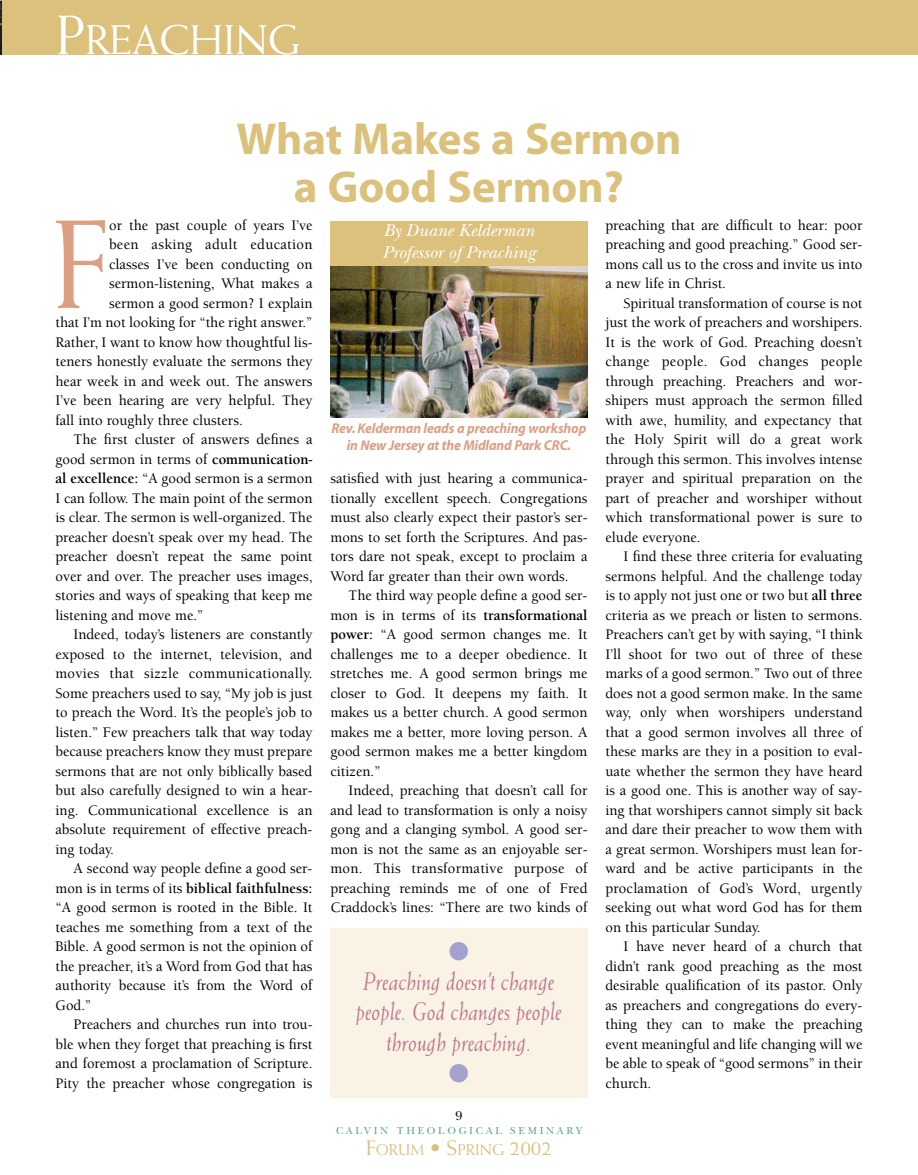
<style>
.page{position:relative;width:918px;height:1175px;background:#fff}
.page>*{position:absolute;margin:0;border:0;box-sizing:border-box;transform-origin:0 0}
.t1{font:126.15px "Weiss";color:#dd9f84}
.t2{font:700 45px/48px "Myriad";color:#dbc17c;text-align:center}
.t3{font:41.7px "Weiss";color:#fff}
.t4{font:italic 25.5px/30.6px "Weiss";color:#bc768f;text-align:center;scale:.9 1}
.t5{font:25.5px "Zapf Dingbats";color:#a2a2cd}
.t6{font:italic 18px/21.6px "New Baskerville";color:#fff}
.t7{font:15.75px "Weiss";color:#dbc17c}
.t8{font:500 15px/19.5px "Berkeley";color:#000;text-align:justify}
.t9{font:500 15px "Berkeley";letter-spacing:.02em;color:#000}
.t10{font:700 15px "Berkeley";color:#000}
.t11{font:italic 700 14.25px/17.1px "Myriad";letter-spacing:-.01em;color:#dd9f84;text-align:center}
.t12{font:13.5px "New Baskerville";color:#000}
.t13{font:10.5px "New Baskerville";letter-spacing:.26em;color:#5fa195}
.s1{font-size:55.5px}
.s2{font-weight:700}
.s3{font-weight:500}
.s4{font-size:21px}
</style>
<div class="page">
<div style="left:0;top:0;width:918px;height:54px;background:#dbc17c"></div>
<img style="left:0;top:0;width:1px;height:54px">
<img style="left:330px;top:265px;width:258px;height:152px">
<div style="left:330px;top:221px;width:258px;height:44px;background:#dbc17c"></div>
<div style="left:330px;top:928px;width:258px;height:169px;background:#f9f2e5"></div>
<h3 class="t3" style="left:56px;top:23px;width:246px"><span class="s1">P</span>REACHING</h3>
<h2 class="t2" style="left:236px;top:118px;width:447px">What Makes a Sermon a Good Sermon?</h2>
<h1 class="t1" style="left:53px;top:215px;width:58px">F</h1>
<p class="t8" style="left:109px;top:216px;width:205px">or the past couple of years I’ve</p>
<p class="t9" style="left:109px;top:238px;width:205px">been asking adult education</p>
<p class="t8" style="left:109px;top:255px;width:205px">classes I’ve been conducting on</p>
<p class="t8" style="left:109px;top:275px;width:205px">sermon-listening, What makes a</p>
<p class="t8" style="left:109px;top:294px;width:205px">sermon a good sermon? I explain</p>
<p class="t8" style="left:55px;top:314px;width:259px">that I’m not looking for “the right answer.”</p>
<p class="t8" style="left:55px;top:333px;width:259px">Rather, I want to know how thoughtful lis-</p>
<p class="t8" style="left:55px;top:353px;width:259px">teners honestly evaluate the sermons they</p>
<p class="t8" style="left:55px;top:372px;width:259px">hear week in and week out. The answers</p>
<p class="t8" style="left:55px;top:392px;width:258px">I’ve been hearing are very helpful. They</p>
<p class="t8" style="left:55px;top:411px;width:189px">fall into roughly three clusters.</p>
<p class="t8" style="left:73px;top:431px;width:241px">The first cluster of answers defines a</p>
<p class="t8" style="left:55px;top:450px;width:259px">good sermon in terms of <span class="s2">communication-</span></p>
<p class="t8" style="left:55px;top:470px;width:258px"><span class="s2">al excellence:</span> “A good sermon is a sermon</p>
<p class="t8" style="left:55px;top:489px;width:258px">I can follow. The main point of the sermon</p>
<p class="t8" style="left:55px;top:509px;width:258px">is clear. The sermon is well-organized. The</p>
<p class="t8" style="left:55px;top:528px;width:258px">preacher doesn’t speak over my head. The</p>
<p class="t8" style="left:55px;top:548px;width:258px">preacher doesn’t repeat the same point</p>
<p class="t8" style="left:55px;top:567px;width:258px">over and over. The preacher uses images,</p>
<p class="t8" style="left:55px;top:587px;width:259px">stories and ways of speaking that keep me</p>
<p class="t8" style="left:55px;top:606px;width:149px">listening and move me.”</p>
<p class="t8" style="left:73px;top:626px;width:241px">Indeed, today’s listeners are constantly</p>
<p class="t8" style="left:55px;top:645px;width:258px">exposed to the internet, television, and</p>
<p class="t9" style="left:55px;top:667px;width:258px">movies that sizzle communicationally.</p>
<p class="t8" style="left:55px;top:684px;width:258px">Some preachers used to say, “My job is just</p>
<p class="t8" style="left:55px;top:704px;width:258px">to preach the Word. It’s the people’s job to</p>
<p class="t8" style="left:55px;top:723px;width:259px">listen.” Few preachers talk that way today</p>
<p class="t8" style="left:55px;top:743px;width:259px">because preachers know they must prepare</p>
<p class="t8" style="left:55px;top:762px;width:258px">sermons that are not only biblically based</p>
<p class="t8" style="left:55px;top:782px;width:259px">but also carefully designed to win a hear-</p>
<p class="t8" style="left:55px;top:801px;width:259px">ing. Communicational excellence is an</p>
<p class="t8" style="left:55px;top:821px;width:258px">absolute requirement of effective preach-</p>
<p class="t8" style="left:55px;top:840px;width:60px">ing today.</p>
<p class="t8" style="left:73px;top:860px;width:240px">A second way people define a good ser-</p>
<p class="t10" style="left:55px;top:882px;width:259px"><span class="s3">mon is in terms of its</span> biblical faithfulness:</p>
<p class="t8" style="left:55px;top:899px;width:258px">“A good sermon is rooted in the Bible. It</p>
<p class="t8" style="left:55px;top:918px;width:259px">teaches me something from a text of the</p>
<p class="t8" style="left:55px;top:938px;width:258px">Bible. A good sermon is not the opinion of</p>
<p class="t8" style="left:55px;top:957px;width:258px">the preacher, it’s a Word from God that has</p>
<p class="t8" style="left:55px;top:977px;width:259px">authority because it’s from the Word of</p>
<p class="t8" style="left:55px;top:996px;width:37px">God.”</p>
<p class="t8" style="left:73px;top:1016px;width:241px">Preachers and churches run into trou-</p>
<p class="t8" style="left:55px;top:1035px;width:259px">ble when they forget that preaching is first</p>
<p class="t8" style="left:55px;top:1055px;width:258px">and foremost a proclamation of Scripture.</p>
<p class="t8" style="left:55px;top:1074px;width:259px">Pity the preacher whose congregation is</p>
<p class="t6" style="left:383px;top:222px;width:154px">By Duane Kelderman<br>Professor of Preaching</p>
<p class="t11" style="left:332px;top:420px;width:256px">Rev. Kelderman leads a preaching workshop in New Jersey at the Midland Park CRC.</p>
<p class="t8" style="left:330px;top:470px;width:259px">satisfied with just hearing a communica&shy;tionally excellent speech. Congregations must also clearly expect their pastor’s ser&shy;mons to set forth the Scriptures. And pas&shy;tors dare not speak, except to proclaim a Word far greater than their own words.</p>
<p class="t8" style="left:330px;top:587px;width:259px;text-indent:18px">The third way people define a good ser&shy;mon is in terms of its <span class="s2">transformational power:</span> “A good sermon changes me. It challenges me to a deeper obedience. It stretches me. A good sermon brings me closer to God. It deepens my faith. It makes us a better church. A good sermon makes me a better, more loving person. A good sermon makes me a better kingdom citizen.”</p>
<p class="t8" style="left:330px;top:782px;width:259px;text-indent:18px">Indeed, preaching that doesn’t call for and lead to transformation is only a noisy gong and a clanging symbol. A good ser&shy;mon is not the same as an enjoyable ser&shy;mon. This transformative purpose of preaching reminds me of one of Fred Craddock’s lines: “There are two kinds of</p>
<h3 class="t5" style="left:449px;top:938px;width:22px">●</h3>
<h3 class="t4" style="left:356px;top:967px;width:230px">Preaching doesn’t change people. God changes people through preaching.</h3>
<h3 class="t5" style="left:449px;top:1060px;width:22px">●</h3>
<p class="t12" style="left:455px;top:1110px;width:9px">9</p>
<p class="t13" style="left:336px;top:1126px;width:247px">CALVIN THEOLOGICAL SEMINARY</p>
<p class="t7" style="left:366px;top:1143px;width:187px"><span class="s4">F</span>ORUM <span class="s4">• S</span>PRING <span class="s4">2002</span></p>
<p class="t8" style="left:605px;top:216px;width:259px">preaching that are difficult to hear: poor preaching and good preaching.” Good ser&shy;mons call us to the cross and invite us into a new life in Christ.</p>
<p class="t8" style="left:605px;top:294px;width:259px;text-indent:18px">Spiritual transformation of course is not just the work of preachers and worshipers.<br>It is the work of God. Preaching doesn’t change people. God changes people through preaching. Preachers and wor&shy;shipers must approach the sermon filled with awe, humility, and expectancy that the Holy Spirit will do a great work through this sermon. This involves intense prayer and spiritual preparation on the part of preacher and worshiper without which transformational power is sure to elude everyone.</p>
<p class="t8" style="left:605px;top:548px;width:259px;text-indent:18px">I find these three criteria for evaluating sermons helpful. And the challenge today is to apply not just one or two but <span class="s2">all three </span>criteria as we preach or listen to sermons.<br>Preachers can’t get by with saying, “I think I’ll shoot for two out of three of these marks of a good sermon.” Two out of three does not a good sermon make. In the same way, only when worshipers understand that a good sermon involves all three of these marks are they in a position to eval&shy;uate whether the sermon they have heard is a good one. This is another way of say&shy;ing that worshipers cannot simply sit back and dare their preacher to wow them with a great sermon. Worshipers must lean for&shy;ward and be active participants in the proclamation of God’s Word, urgently seeking out what word God has for them on this particular Sunday.</p>
<p class="t8" style="left:605px;top:938px;width:259px;text-indent:18px">I have never heard of a church that didn’t rank good preaching as the most desirable qualification of its pastor. Only as preachers and congregations do every&shy;thing they can to make the preaching event meaningful and life changing will we be able to speak of “good sermons” in their church.</p>
</div>
